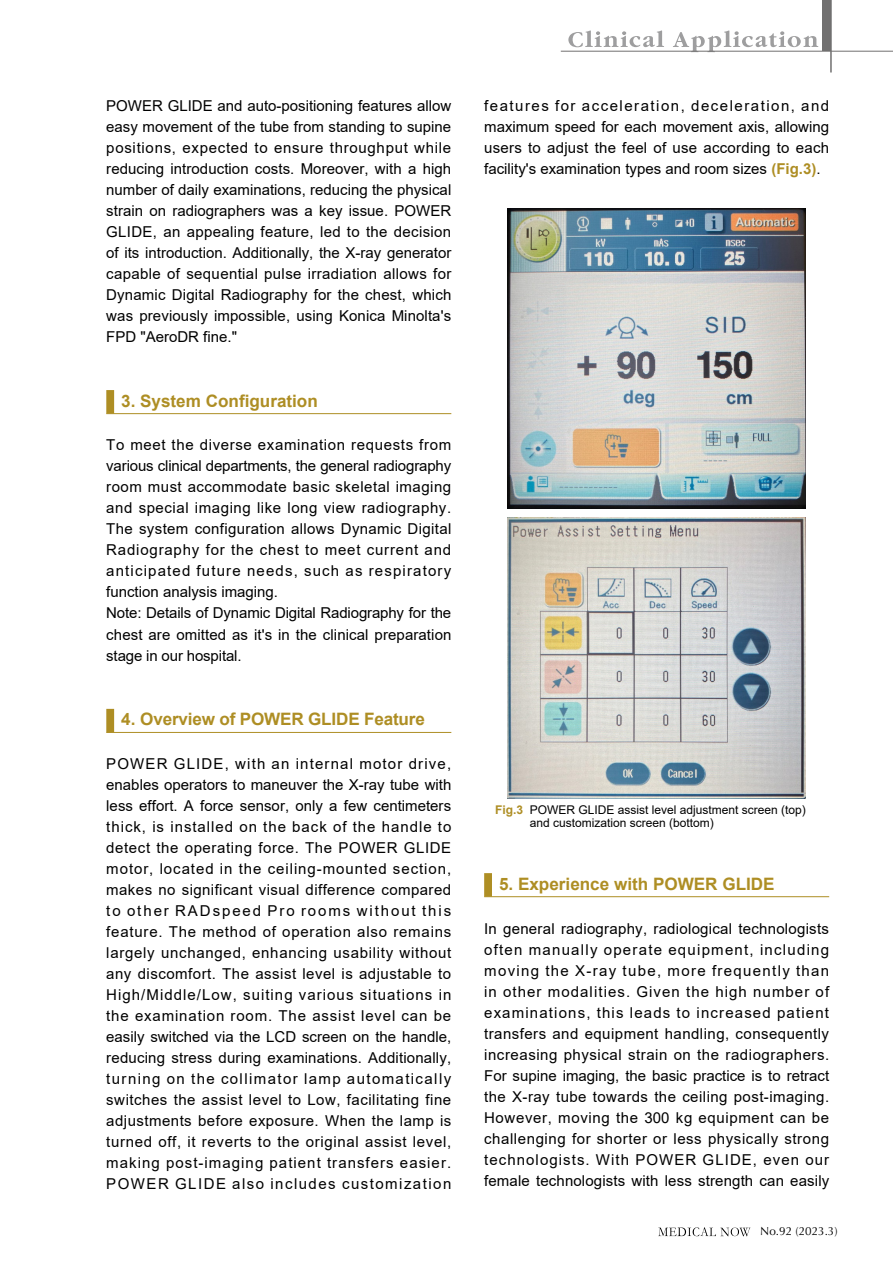
<style>
.page{position:relative;width:893px;height:1263px;background:#fff}
.page>*{position:absolute;margin:0;border:0;box-sizing:border-box;transform-origin:0 0}
.t1{font:700 17.1px "Arial";color:#ae8e24}
.t2{font:15px/21px "Arial";letter-spacing:.01em;color:#000;text-align:justify}
.t3{font:12px/13.5px "Arial";color:#000}
.t4{font:11.7px "Optima LT Std";color:#000}
.s1{font-weight:700;color:#ae8e24}
</style>
<div class="page">
<svg style="left:658px;top:1227px;width:92px;height:9px"></svg>
<svg style="left:568px;top:30px;width:96px;height:17px"></svg>
<svg style="left:673px;top:30px;width:145px;height:21px"></svg>
<hr style="left:561px;top:51px;width:332px;height:1px;background:#717070">
<div style="left:822px;top:0;width:9px;height:51px;background:#717070"></div>
<hr style="left:830px;top:0;width:2px;height:72px;background:#717070">
<div style="left:106px;top:390px;width:8px;height:24px;background:#ae8e24"></div>
<hr style="left:106px;top:413px;width:345px;height:1px;background:#ae8e24">
<div style="left:106px;top:709px;width:8px;height:23px;background:#ae8e24"></div>
<hr style="left:106px;top:732px;width:345px;height:1px;background:#ae8e24">
<div style="left:484px;top:873px;width:8px;height:24px;background:#ae8e24"></div>
<hr style="left:484px;top:896px;width:345px;height:1px;background:#ae8e24">
<img style="left:508px;top:517px;width:297px;height:281px">
<img style="left:508px;top:209px;width:297px;height:299px">
<p class="t2" style="left:106px;top:95px;width:347px">POWER GLIDE and auto-positioning features allow easy movement of the tube from standing to supine positions, expected to ensure throughput while reducing introduction costs. Moreover, with a high number of daily examinations, reducing the physical strain on radiographers was a key issue. POWER GLIDE, an appealing feature, led to the decision of its introduction. Additionally, the X-ray generator capable of sequential pulse irradiation allows for Dynamic Digital Radiography for the chest, which was previously impossible, using Konica Minolta's FPD "AeroDR fine."</p>
<p class="t1" style="left:121px;top:388px;width:198px">3. System Configuration</p>
<p class="t2" style="left:106px;top:435px;width:347px;text-align:left">To meet the diverse examination requests from various clinical departments, the general radiography room must accommodate basic skeletal imaging and special imaging like long view radiography.<br>The system configuration allows Dynamic Digital Radiography for the chest to meet current and anticipated future needs, such as respiratory function analysis imaging.<br>Note: Details of Dynamic Digital Radiography for the chest are omitted as it's in the clinical preparation stage in our hospital.</p>
<p class="t1" style="left:121px;top:707px;width:305px">4. Overview of POWER GLIDE Feature</p>
<p class="t2" style="left:106px;top:753px;width:347px">POWER GLIDE, with an internal motor drive, enables operators to maneuver the X-ray tube with less effort. A force sensor, only a few centimeters thick, is installed on the back of the handle to detect the operating force. The POWER GLIDE motor, located in the ceiling-mounted section, makes no significant visual difference compared to other RADspeed Pro rooms without this feature. The method of operation also remains largely unchanged, enhancing usability without any discomfort. The assist level is adjustable to High/Middle/Low, suiting various situations in the examination room. The assist level can be easily switched via the LCD screen on the handle, reducing stress during examinations. Additionally, turning on the collimator lamp automatically switches the assist level to Low, facilitating fine adjustments before exposure. When the lamp is turned off, it reverts to the original assist level, making post-imaging patient transfers easier.<br>POWER GLIDE also includes customization</p>
<p class="t2" style="left:484px;top:95px;width:347px">features for acceleration, deceleration, and maximum speed for each movement axis, allowing users to adjust the feel of use according to each facility's examination types and room sizes <span class="s1">(Fig.3)</span>.</p>
<p class="t3" style="left:530px;top:802px;width:278px;text-indent:-35px"><span class="s1">Fig.3</span> POWER GLIDE assist level adjustment screen (top) and customization screen (bottom)</p>
<p class="t1" style="left:499px;top:871px;width:277px">5. Experience with POWER GLIDE</p>
<p class="t2" style="left:484px;top:918px;width:347px">In general radiography, radiological technologists often manually operate equipment, including moving the X-ray tube, more frequently than in other modalities. Given the high number of examinations, this leads to increased patient transfers and equipment handling, consequently increasing physical strain on the radiographers.<br>For supine imaging, the basic practice is to retract the X-ray tube towards the ceiling post-imaging.<br>However, moving the 300 kg equipment can be challenging for shorter or less physically strong technologists. With POWER GLIDE, even our female technologists with less strength can easily</p>
<p class="t4" style="left:760px;top:1224px;width:79px">No.92 (2023.3)</p>
</div>
